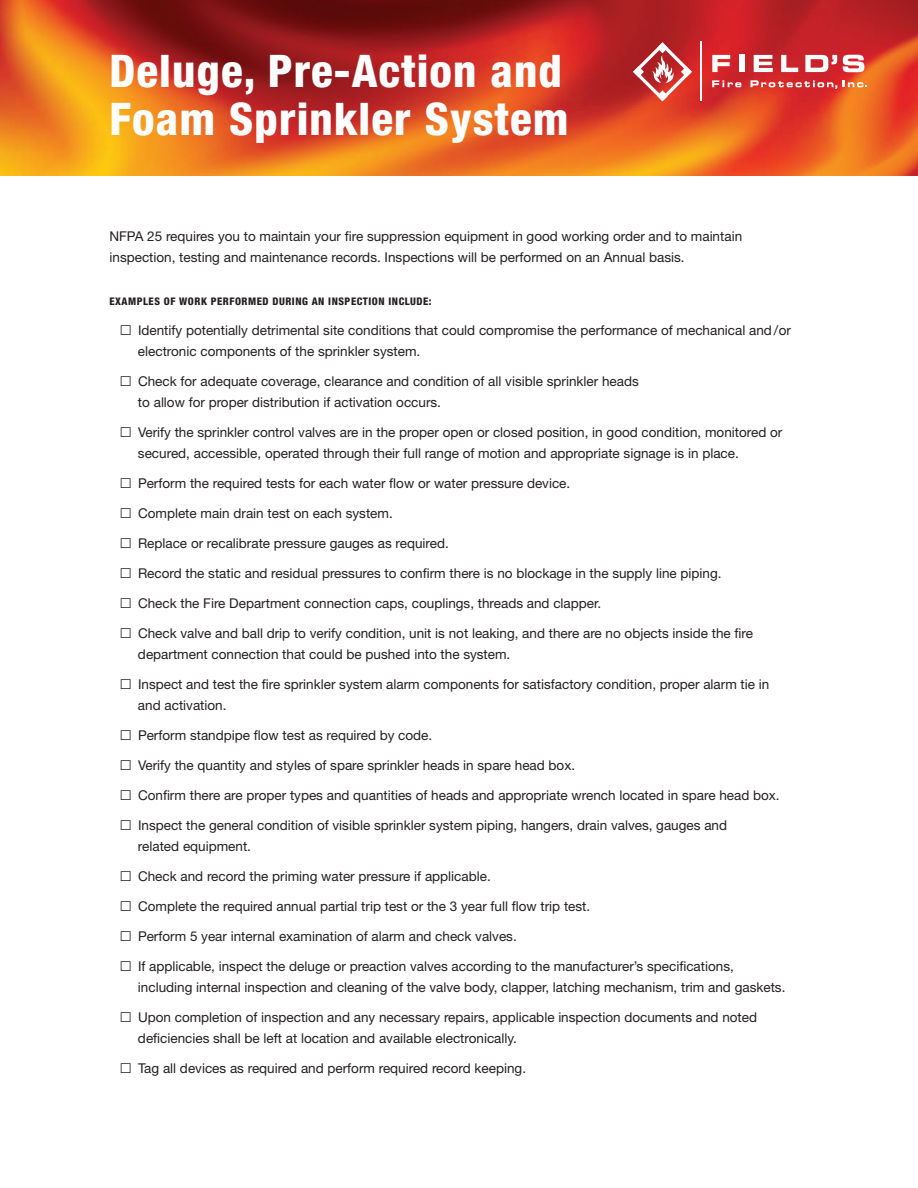
<style>
.page{position:relative;width:918px;height:1188px;background:#fff}
.page>*{position:absolute;margin:0;border:0;box-sizing:border-box;transform-origin:0 0}
.t1{font:800 condensed 45px "Helvetica Neue";letter-spacing:.025em;color:#fff}
.t2{font:13.5px/21px "Helvetica Neue";color:#231f20}
.t3{font:800 condensed 10.5px "Helvetica Neue";letter-spacing:.05em;color:#231f20}
.s1{font-family:"European Pi Three";font-size:18px}
</style>
<div class="page">
<img style="left:0;top:0;width:918px;height:176px">
<hr style="left:701px;top:42px;width:1px;height:59px;background:#fff">
<svg style="left:712px;top:55px;width:18px;height:17px"></svg>
<div style="left:739px;top:55px;width:5px;height:17px;background:#fff"></div>
<svg style="left:754px;top:55px;width:19px;height:17px"></svg>
<svg style="left:781px;top:55px;width:17px;height:17px"></svg>
<svg style="left:805px;top:55px;width:32px;height:17px"></svg>
<svg style="left:843px;top:55px;width:21px;height:17px"></svg>
<svg style="left:712px;top:80px;width:29px;height:7px"></svg>
<svg style="left:750px;top:80px;width:87px;height:9px"></svg>
<svg style="left:843px;top:80px;width:24px;height:7px"></svg>
<svg style="left:633px;top:42px;width:59px;height:59px"></svg>
<p class="t1" style="left:110px;top:44px;width:454px">Deluge, Pre-Action and</p>
<p class="t1" style="left:110px;top:92px;width:461px">Foam Sprinkler System</p>
<p class="t2" style="left:110px;top:225px;width:634px">NFPA 25 requires you to maintain your fire suppression equipment in good working order and to maintain inspection, testing and maintenance records. Inspections will be performed on an Annual basis.</p>
<p class="t3" style="left:110px;top:295px;width:324px">EXAMPLES OF WORK PERFORMED DURING AN INSPECTION INCLUDE:</p>
<p class="t2" style="left:138px;top:320px;width:655px;text-indent:-18px"><span class="s1">k</span> Identify potentially detrimental site conditions that could compromise the performance of mechanical and /or electronic components of the sprinkler system.</p>
<p class="t2" style="left:138px;top:371px;width:502px;text-indent:-18px"><span class="s1">k</span> Check for adequate coverage, clearance and condition of all visible sprinkler heads to allow for proper distribution if activation occurs.</p>
<p class="t2" style="left:138px;top:422px;width:646px;text-indent:-18px"><span class="s1">k</span> Verify the sprinkler control valves are in the proper open or closed position, in good condition, monitored or secured, accessible, operated through their full range of motion and appropriate signage is in place.</p>
<p class="t2" style="left:120px;top:473px;width:452px"><span class="s1">k</span> Perform the required tests for each water flow or water pressure device.</p>
<p class="t2" style="left:120px;top:503px;width:274px"><span class="s1">k</span> Complete main drain test on each system.</p>
<p class="t2" style="left:120px;top:533px;width:330px"><span class="s1">k</span> Replace or recalibrate pressure gauges as required.</p>
<p class="t2" style="left:120px;top:563px;width:603px"><span class="s1">k</span> Record the static and residual pressures to confirm there is no blockage in the supply line piping.</p>
<p class="t2" style="left:120px;top:593px;width:483px"><span class="s1">k</span> Check the Fire Department connection caps, couplings, threads and clapper.</p>
<p class="t2" style="left:138px;top:623px;width:617px;text-indent:-18px"><span class="s1">k</span> Check valve and ball drip to verify condition, unit is not leaking, and there are no objects inside the fire department connection that could be pushed into the system.</p>
<p class="t2" style="left:138px;top:674px;width:633px;text-indent:-18px"><span class="s1">k</span> Inspect and test the fire sprinkler system alarm components for satisfactory condition, proper alarm tie in and activation.</p>
<p class="t2" style="left:120px;top:725px;width:314px"><span class="s1">k</span> Perform standpipe flow test as required by code.</p>
<p class="t2" style="left:120px;top:755px;width:457px"><span class="s1">k</span> Verify the quantity and styles of spare sprinkler heads in spare head box.</p>
<p class="t2" style="left:120px;top:785px;width:661px"><span class="s1">k</span> Confirm there are proper types and quantities of heads and appropriate wrench located in spare head box.</p>
<p class="t2" style="left:138px;top:815px;width:591px;text-indent:-18px"><span class="s1">k</span> Inspect the general condition of visible sprinkler system piping, hangers, drain valves, gauges and related equipment.</p>
<p class="t2" style="left:120px;top:866px;width:372px"><span class="s1">k</span> Check and record the priming water pressure if applicable.</p>
<p class="t2" style="left:120px;top:896px;width:472px"><span class="s1">k</span> Complete the required annual partial trip test or the 3 year full flow trip test.</p>
<p class="t2" style="left:120px;top:926px;width:398px"><span class="s1">k</span> Perform 5 year internal examination of alarm and check valves.</p>
<p class="t2" style="left:138px;top:956px;width:649px;text-indent:-18px"><span class="s1">k</span> If applicable, inspect the deluge or preaction valves according to the manufacturer’s specifications, including internal inspection and cleaning of the valve body, clapper, latching mechanism, trim and gaskets.</p>
<p class="t2" style="left:138px;top:1007px;width:621px;text-indent:-18px"><span class="s1">k</span> Upon completion of inspection and any necessary repairs, applicable inspection documents and noted deficiencies shall be left at location and available electronically.</p>
<p class="t2" style="left:120px;top:1058px;width:408px"><span class="s1">k</span> Tag all devices as required and perform required record keeping.</p>
</div>
